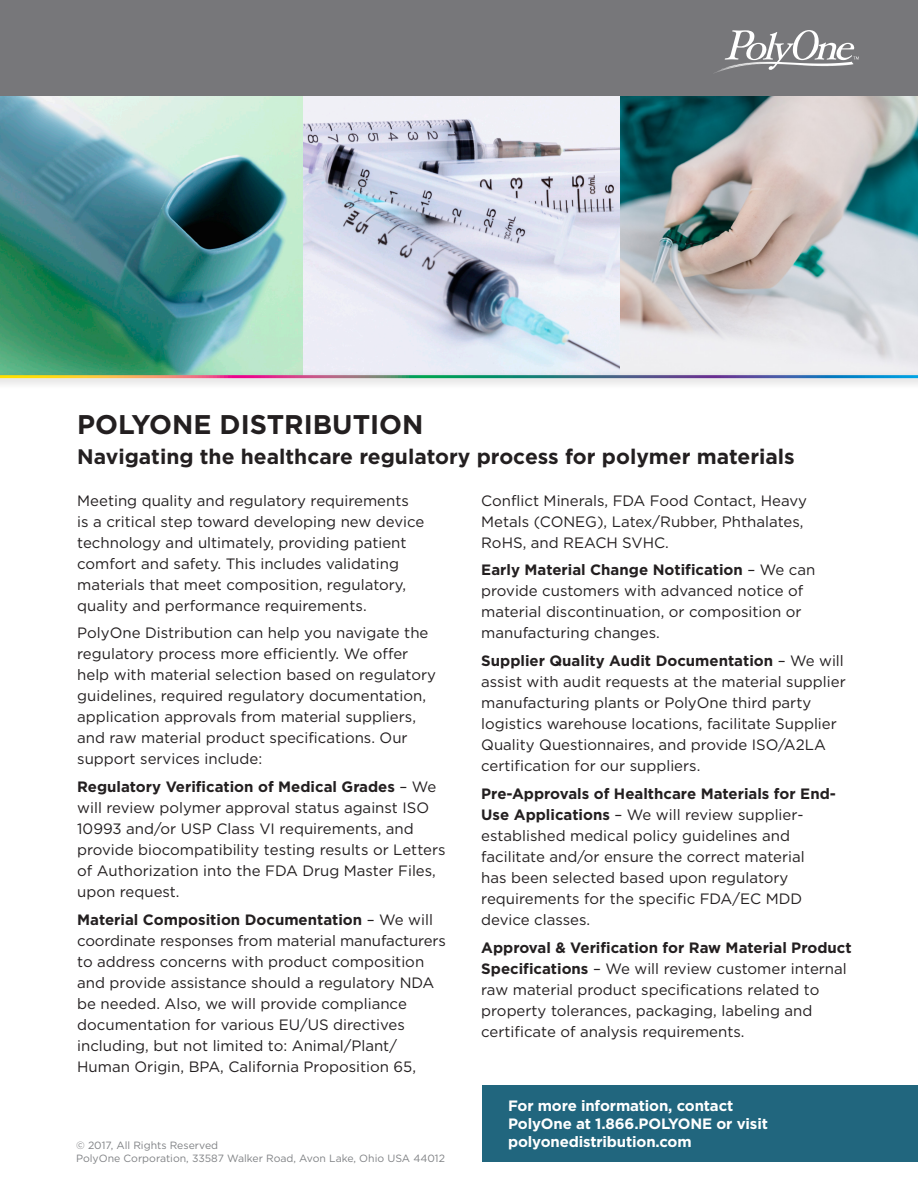
<style>
.page{position:relative;width:918px;height:1188px;background:#fff}
.page>*{position:absolute;margin:0;border:0;box-sizing:border-box;transform-origin:0 0}
.t1{font:700 27px "Gotham";color:#231f20}
.t2{font:700 21px "Gotham";color:#231f20}
.t3{font:15px/21px "Gotham";color:#231f20}
.t4{font:700 15px/18px "Gotham";letter-spacing:-.01em;color:#fff}
.t5{font:10.5px/12.6px "Gotham";color:#808285}
.s1{font-weight:700}
</style>
<div class="page">
<img style="left:0;top:95px;width:918px;height:276px">
<div style="left:0;top:0;width:918px;height:95px;background:#77777a"></div>
<div style="left:0;top:371px;width:918px;height:18px;background:#231f20;opacity:.28"></div>
<hr style="left:0;top:375px;width:918px;height:3px;background:#fff">
<svg style="left:715px;top:30px;width:144px;height:43px"></svg>
<div style="left:482px;top:1085px;width:436px;height:77px;background:#21667e"></div>
<p class="t1" style="left:77px;top:409px;width:348px">POLYONE DISTRIBUTION</p>
<p class="t2" style="left:77px;top:445px;width:719px">Navigating the healthcare regulatory process for polymer materials</p>
<p class="t3" style="left:77px;top:490px;width:349px">Meeting quality and regulatory requirements<br>is a critical step toward developing new device technology and ultimately, providing patient comfort and safety. This includes validating materials that meet composition, regulatory, quality and performance requirements.</p>
<p class="t3" style="left:77px;top:622px;width:360px">PolyOne Distribution can help you navigate the regulatory process more efficiently. We offer help with material selection based on regulatory guidelines, required regulatory documentation, application approvals from material suppliers, and raw material product specifications. Our support services include:</p>
<p class="t3" style="left:77px;top:776px;width:370px"><span class="s1">Regulatory Verification of Medical Grades</span> – We will review polymer approval status against ISO 10993 and/or USP Class VI requirements, and provide biocompatibility testing results or Letters of Authorization into the FDA Drug Master Files, upon request.</p>
<p class="t3" style="left:77px;top:909px;width:370px"><span class="s1">Material Composition Documentation</span> – We will coordinate responses from material manufacturers to address concerns with product composition and provide assistance should a regulatory NDA be needed. Also, we will provide compliance documentation for various EU/US directives including, but not limited to: Animal/Plant/ Human Origin, BPA, California Proposition 65,</p>
<p class="t3" style="left:481px;top:490px;width:327px">Conflict Minerals, FDA Food Contact, Heavy<br>Metals (CONEG), Latex/Rubber, Phthalates,<br>RoHS, and REACH SVHC.</p>
<p class="t3" style="left:481px;top:559px;width:336px"><span class="s1">Early Material Change Notification</span> – We can provide customers with advanced notice of material discontinuation, or composition or manufacturing changes.</p>
<p class="t3" style="left:481px;top:650px;width:366px"><span class="s1">Supplier Quality Audit Documentation</span> – We will assist with audit requests at the material supplier manufacturing plants or PolyOne third party logistics warehouse locations, facilitate Supplier Quality Questionnaires, and provide ISO/A2LA certification for our suppliers.</p>
<p class="t3" style="left:481px;top:783px;width:356px"><span class="s1">Pre-Approvals of Healthcare Materials for End-Use Applications</span> – We will review supplier&shy;established medical policy guidelines and facilitate and/or ensure the correct material<br>has been selected based upon regulatory requirements for the specific FDA/EC MDD device classes.</p>
<p class="t3" style="left:481px;top:937px;width:372px"><span class="s1">Approval &amp; Verification for Raw Material Product Specifications</span> – We will review customer internal raw material product specifications related to property tolerances, packaging, labeling and certificate of analysis requirements.</p>
<p class="t5" style="left:76px;top:1139px;width:370px">© 2017, All Rights Reserved<br>PolyOne Corporation, 33587 Walker Road, Avon Lake, Ohio USA 44012</p>
<p class="t4" style="left:508px;top:1096px;width:261px">For more information, contact<br>PolyOne at 1.866.POLYONE or visit polyonedistribution.com</p>
</div>
